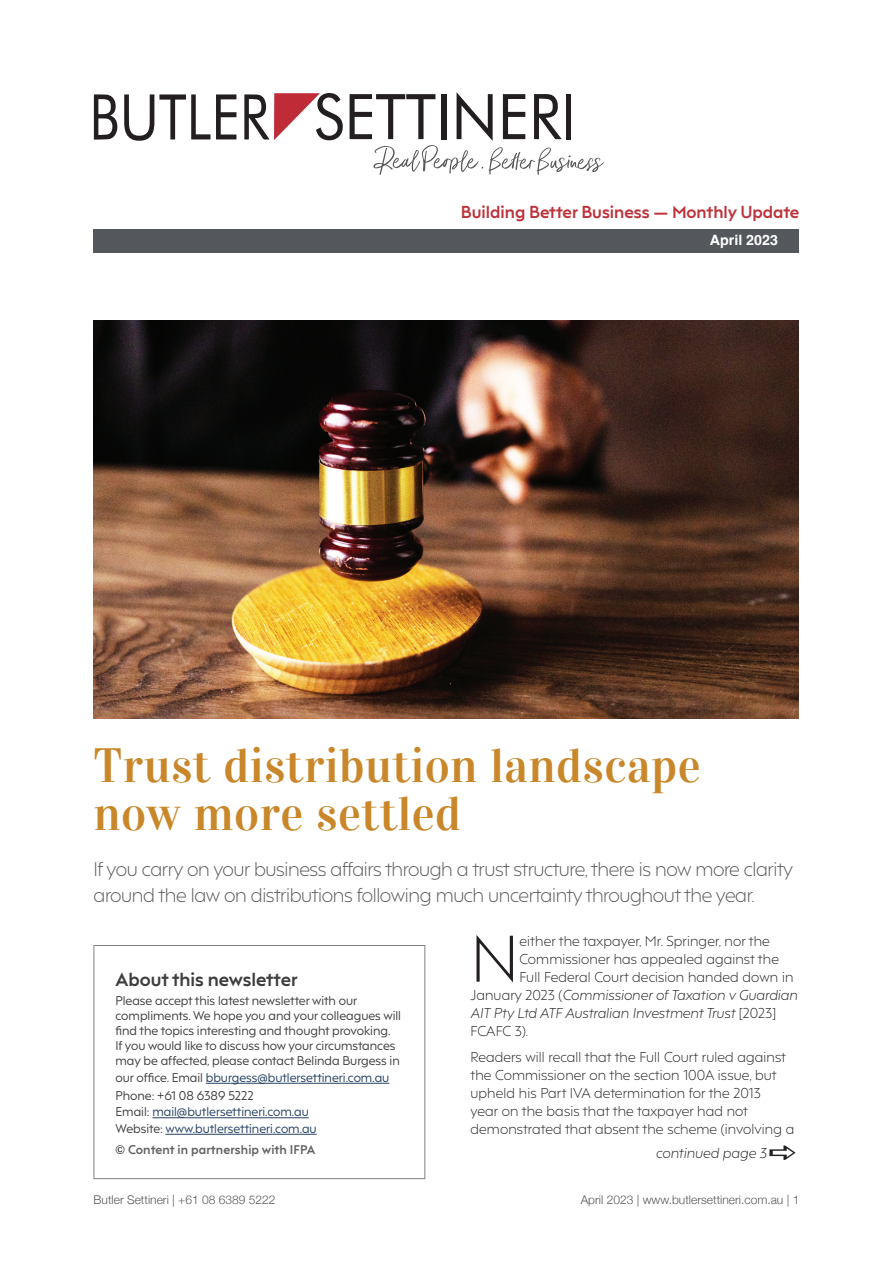
<style>
.page{position:relative;width:893px;height:1263px;background:#fff}
.page>*{position:absolute;margin:0;border:0;box-sizing:border-box;transform-origin:0 0}
.t1{font:300 62.1px "F37 Hooj";color:#231f20}
.t2{font:48px/48px "Vidaloka";letter-spacing:.01em;color:#c9872a}
.t3{font:300 18.75px/25.5px "F37 Hooj";letter-spacing:-.02em;color:#57585a}
.t4{font:700 18px "F37 Hooj";color:#3e3e3f}
.t5{font:700 16.5px "F37 Hooj";color:#bd333c}
.t6{font:700 14.25px "Helvetica";color:#fff}
.t7{font:300 13.5px/18px "F37 Hooj";letter-spacing:.01em;color:#231f20}
.t8{font:italic 300 13.5px "F37 Hooj";letter-spacing:.01em;color:#231f20}
.t9{font:12px/15px "F37 Hooj";color:#3e3e3f}
.t10{font:300 12px "Helvetica Neue";color:#57585a}
.t11{font:12px/16.5px "F37 Hooj";color:#254164}
.t12{font:700 12px "F37 Hooj";letter-spacing:.01em;color:#636366}
.s1{font-style:normal}
.s2{color:#254164}
.s3{color:#3e3e3f}
</style>
<div class="page">
<img style="left:94px;top:321px;width:704px;height:397px">
<svg style="left:94px;top:94px;width:24px;height:46px"></svg>
<svg style="left:244px;top:93px;width:99px;height:47px"></svg>
<svg style="left:216px;top:94px;width:20px;height:45px"></svg>
<svg style="left:124px;top:94px;width:86px;height:47px"></svg>
<svg style="left:350px;top:92px;width:255px;height:83px"></svg>
<div style="left:94px;top:230px;width:705px;height:23px;background:#54575c"></div>
<hr style="left:206px;top:1083px;width:183px;height:1px;background:#254164">
<hr style="left:152px;top:1117px;width:157px;height:1px;background:#254164">
<hr style="left:165px;top:1134px;width:152px;height:1px;background:#254164">
<div style="left:94px;top:945px;width:331px;height:234px;border:1px solid #808285"></div>
<p class="t5" style="left:461px;top:197px;width:340px">Building Better Business — Monthly Update</p>
<p class="t6" style="left:710px;top:231px;width:70px">April 2023</p>
<h2 class="t2" style="left:94px;top:742px;width:609px">Trust distribution landscape now more settled</h2>
<h3 class="t3" style="left:94px;top:854px;width:701px">If you carry on your business affairs through a trust structure, there is now more clarity around the law on distributions following much uncertainty throughout the year.</h3>
<h1 class="t1" style="left:470px;top:907px;width:50px">N</h1>
<p class="t7" style="left:519px;top:930px;width:252px">either the taxpayer, Mr. Springer, nor the</p>
<p class="t7" style="left:519px;top:948px;width:261px">Commissioner has appealed against the</p>
<p class="t7" style="left:519px;top:966px;width:275px">Full Federal Court decision handed down in</p>
<p class="t8" style="left:470px;top:983px;width:328px"><span class="s1">January 2023 (</span>Commissioner of Taxation v Guardian</p>
<p class="t8" style="left:470px;top:1001px;width:307px">AIT Pty Ltd ATF Australian Investment Trust <span class="s1">[2023]</span></p>
<p class="t7" style="left:470px;top:1020px;width:59px">FCAFC 3).</p>
<p class="t7" style="left:470px;top:1047px;width:325px">Readers will recall that the Full Court ruled against the Commissioner on the section 100A issue, but upheld his Part IVA determination for the 2013<br>year on the basis that the taxpayer had not demonstrated that absent the scheme (involving a</p>
<h3 class="t4" style="left:116px;top:964px;width:184px">About this newsletter</h3>
<p class="t9" style="left:116px;top:992px;width:287px">Please accept this latest newsletter with our compliments. We hope you and your colleagues will find the topics interesting and thought provoking.<br>If you would like to discuss how your circumstances may be affected, please contact Belinda Burgess in</p>
<p class="t9" style="left:116px;top:1067px;width:275px;line-height:18px">our office. Email <span class="s2">bburgess@butlersettineri.com.au<br></span>Phone: +61 08 6389 5222</p>
<p class="t11" style="left:116px;top:1102px;width:203px"><span class="s3">Email:</span> mail@butlersettineri.com.au<br><span class="s3">Website:</span> www.butlersettineri.com.au</p>
<p class="t12" style="left:128px;top:1139px;width:189px">Content in partnership with IFPA</p>
<p class="t8" style="left:656px;top:1142px;width:112px">continued page 3</p>
<p class="t10" style="left:94px;top:1190px;width:183px">Butler Settineri | +61 08 6389 5222</p>
<p class="t10" style="left:581px;top:1190px;width:220px">April 2023 | www.butlersettineri.com.au | 1</p>
</div>
